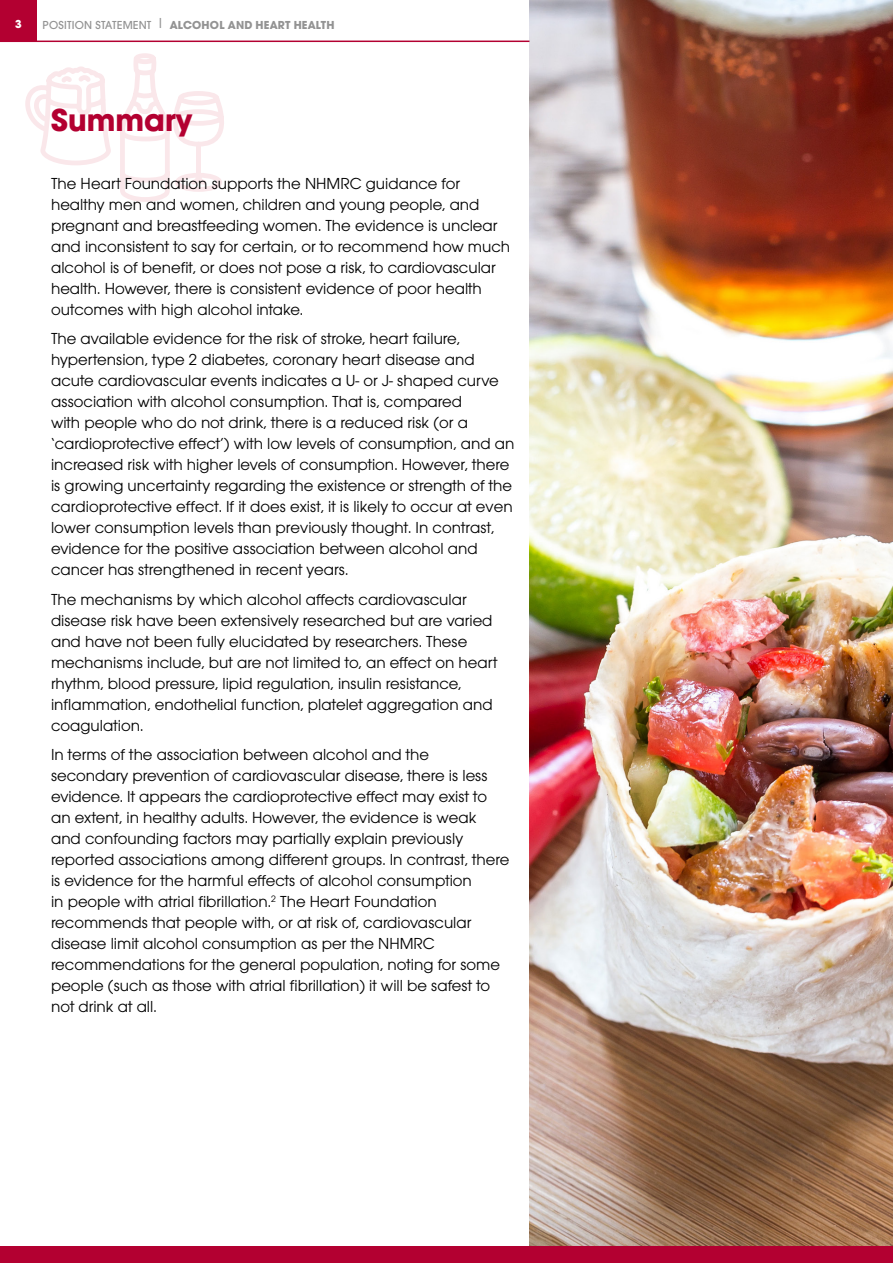
<style>
.page{position:relative;width:893px;height:1263px;background:#fff}
.page>*{position:absolute;margin:0;border:0;box-sizing:border-box;transform-origin:0 0}
.t1{font:700 33px "Avalon";color:#b30031}
.t2{font:16.5px/21px "Avalon";color:#000}
.t3{font:700 12px "Avalon";letter-spacing:.015em;color:#939393}
.t4{font:700 12px "Avalon";color:#fff}
.s1{font-weight:500}
</style>
<div class="page">
<svg style="left:23px;top:40px;width:213px;height:162px"></svg>
<img style="left:530px;top:0;width:363px;height:1246px">
<div style="left:0;top:1246px;width:893px;height:17px;background:#b30031"></div>
<hr style="left:0;top:41px;width:529px;height:1px;background:#b30031">
<div style="left:0;top:0;width:37px;height:41px;background:#b30031"></div>
<p class="t4" style="left:15px;top:17px;width:8px">3</p>
<p class="t3" style="left:43px;top:17px;width:293px"><span class="s1">POSITION STATEMENT </span><sup>|</sup> ALCOHOL AND HEART HEALTH</p>
<h1 class="t1" style="left:51px;top:100px;width:143px">Summary</h1>
<p class="t2" style="left:51px;top:173px;width:461px">The Heart Foundation supports the NHMRC guidance for healthy men and women, children and young people, and pregnant and breastfeeding women. The evidence is unclear and inconsistent to say for certain, or to recommend how much alcohol is of benefit, or does not pose a risk, to cardiovascular health. However, there is consistent evidence of poor health outcomes with high alcohol intake.</p>
<p class="t2" style="left:51px;top:328px;width:465px">The available evidence for the risk of stroke, heart failure, hypertension, type 2 diabetes, coronary heart disease and acute cardiovascular events indicates a U- or J- shaped curve association with alcohol consumption. That is, compared<br>with people who do not drink, there is a reduced risk (or a ‘cardioprotective effect’) with low levels of consumption, and an increased risk with higher levels of consumption. However, there is growing uncertainty regarding the existence or strength of the cardioprotective effect. If it does exist, it is likely to occur at even lower consumption levels than previously thought. In contrast, evidence for the positive association between alcohol and cancer has strengthened in recent years.</p>
<p class="t2" style="left:51px;top:589px;width:448px">The mechanisms by which alcohol affects cardiovascular disease risk have been extensively researched but are varied and have not been fully elucidated by researchers. These mechanisms include, but are not limited to, an effect on heart rhythm, blood pressure, lipid regulation, insulin resistance, inflammation, endothelial function, platelet aggregation and coagulation.</p>
<p class="t2" style="left:51px;top:744px;width:460px">In terms of the association between alcohol and the secondary prevention of cardiovascular disease, there is less evidence. It appears the cardioprotective effect may exist to an extent, in healthy adults. However, the evidence is weak and confounding factors may partially explain previously reported associations among different groups. In contrast, there is evidence for the harmful effects of alcohol consumption<br>in people with atrial fibrillation.<sup>2</sup> The Heart Foundation recommends that people with, or at risk of, cardiovascular disease limit alcohol consumption as per the NHMRC recommendations for the general population, noting for some people (such as those with atrial fibrillation) it will be safest to not drink at all.</p>
</div>
